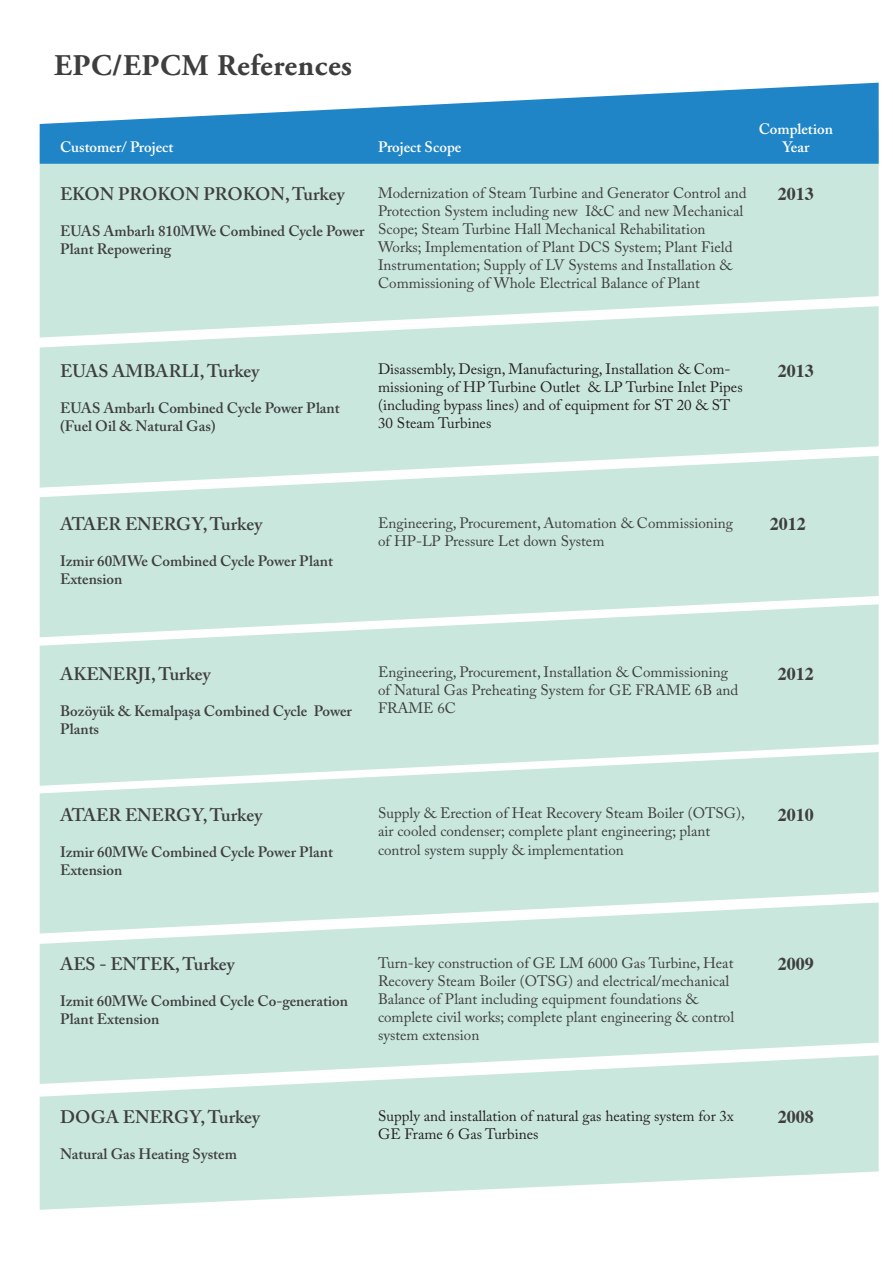
<style>
.page{position:relative;width:893px;height:1263px;background:#fff}
.page>*{position:absolute;margin:0;border:0;box-sizing:border-box;transform-origin:0 0}
.t1{font:700 30px "Adobe Garamond Pro";letter-spacing:.02em;color:#3e3e3f}
.t2{font:600 18px "Adobe Caslon Pro";color:#3e3e3f}
.t3{font:700 18px "Times";color:#3e3e3f}
.t4{font:15px/18px "Adobe Caslon Pro";color:#3e3e3f}
.t5{font:600 15px/18px "Adobe Caslon Pro";color:#3e3e3f}
.t6{font:15px/18px "Adobe Caslon Pro";color:#231f20}
.t7{font:600 15px/18px "Adobe Caslon Pro";color:#fff;text-align:center}
</style>
<div class="page">
<div style="left:40px;top:164px;width:839px;height:142px;background:#cae7de"></div>
<svg style="left:40px;top:83px;width:839px;height:81px;fill:#1f85c7"></svg>
<svg style="left:40px;top:306px;width:839px;height:150px;background:#cde8e0"></svg>
<div style="left:40px;top:456px;width:839px;height:148px;background:#cae7de"></div>
<div style="left:40px;top:604px;width:839px;height:148px;background:#cae7de"></div>
<div style="left:40px;top:752px;width:839px;height:150px;background:#cae7de"></div>
<svg style="left:40px;top:902px;width:839px;height:153px;background:#cde8e0"></svg>
<svg style="left:40px;top:1055px;width:839px;height:155px;fill:#cae7de"></svg>
<p class="t1" style="left:54px;top:48px;width:299px">EPC/EPCM References</p>
<p class="t7" style="left:60px;top:138px;width:115px">Customer/ Project</p>
<p class="t7" style="left:378px;top:138px;width:85px">Project Scope</p>
<p class="t7" style="left:759px;top:120px;width:76px">Completion<br>Year</p>
<p class="t2" style="left:60px;top:183px;width:286px">EKON PROKON PROKON, Turkey</p>
<p class="t5" style="left:60px;top:222px;width:306px">EUAS Ambarlı 810MWe Combined Cycle Power<br>Plant Repowering</p>
<p class="t4" style="left:378px;top:183px;width:370px">Modernization of Steam Turbine and Generator Control and Protection System including new I&amp;C and new Mechanical Scope; Steam Turbine Hall Mechanical Rehabilitation Works; Implementation of Plant DCS System; Plant Field Instrumentation; Supply of LV Systems and Installation &amp; Commissioning of Whole Electrical Balance of Plant</p>
<p class="t3" style="left:778px;top:182px;width:37px">2013</p>
<p class="t2" style="left:60px;top:360px;width:201px">EUAS AMBARLI, Turkey</p>
<p class="t5" style="left:60px;top:398px;width:281px">EUAS Ambarlı Combined Cycle Power Plant (Fuel Oil &amp; Natural Gas)</p>
<p class="t6" style="left:378px;top:360px;width:366px">Disassembly, Design, Manufacturing, Installation &amp; Com&shy;missioning of HP Turbine Outlet &amp; LP Turbine Inlet Pipes (including bypass lines) and of equipment for ST 20 &amp; ST 30 Steam Turbines</p>
<p class="t3" style="left:778px;top:359px;width:37px">2013</p>
<p class="t2" style="left:60px;top:513px;width:204px">ATAER ENERGY, Turkey</p>
<p class="t5" style="left:60px;top:552px;width:274px">Izmir 60MWe Combined Cycle Power Plant<br>Extension</p>
<p class="t4" style="left:378px;top:514px;width:356px">Engineering, Procurement, Automation &amp; Commissioning of HP-LP Pressure Let down System</p>
<p class="t3" style="left:770px;top:512px;width:37px">2012</p>
<p class="t2" style="left:60px;top:663px;width:152px">AKENERJI, Turkey</p>
<p class="t5" style="left:60px;top:701px;width:293px">Bozöyük &amp; Kemalpaşa Combined Cycle Power<br>Plants</p>
<p class="t4" style="left:378px;top:663px;width:362px">Engineering, Procurement, Installation &amp; Commissioning of Natural Gas Preheating System for GE FRAME 6B and<br>FRAME 6C</p>
<p class="t3" style="left:778px;top:662px;width:37px">2012</p>
<p class="t2" style="left:60px;top:804px;width:204px">ATAER ENERGY, Turkey</p>
<p class="t5" style="left:60px;top:842px;width:274px">Izmir 60MWe Combined Cycle Power Plant<br>Extension</p>
<p class="t4" style="left:378px;top:804px;width:368px">Supply &amp; Erection of Heat Recovery Steam Boiler (OTSG), air cooled condenser; complete plant engineering; plant control system supply &amp; implementation</p>
<p class="t3" style="left:778px;top:803px;width:37px">2010</p>
<p class="t2" style="left:60px;top:953px;width:176px">AES - ENTEK, Turkey</p>
<p class="t5" style="left:60px;top:992px;width:290px">Izmit 60MWe Combined Cycle Co-generation<br>Plant Extension</p>
<p class="t2" style="left:60px;top:1106px;width:202px">DOGA ENERGY, Turkey</p>
<p class="t5" style="left:60px;top:1145px;width:178px">Natural Gas Heating System</p>
<p class="t4" style="left:378px;top:954px;width:358px">Turn-key construction of GE LM 6000 Gas Turbine, Heat Recovery Steam Boiler (OTSG) and electrical/mechanical Balance of Plant including equipment foundations &amp; complete civil works; complete plant engineering &amp; control system extension</p>
<p class="t3" style="left:778px;top:952px;width:37px">2009</p>
<p class="t6" style="left:378px;top:1107px;width:357px">Supply and installation of natural gas heating system for 3x<br>GE Frame 6 Gas Turbines</p>
<p class="t3" style="left:778px;top:1105px;width:37px">2008</p>
</div>
